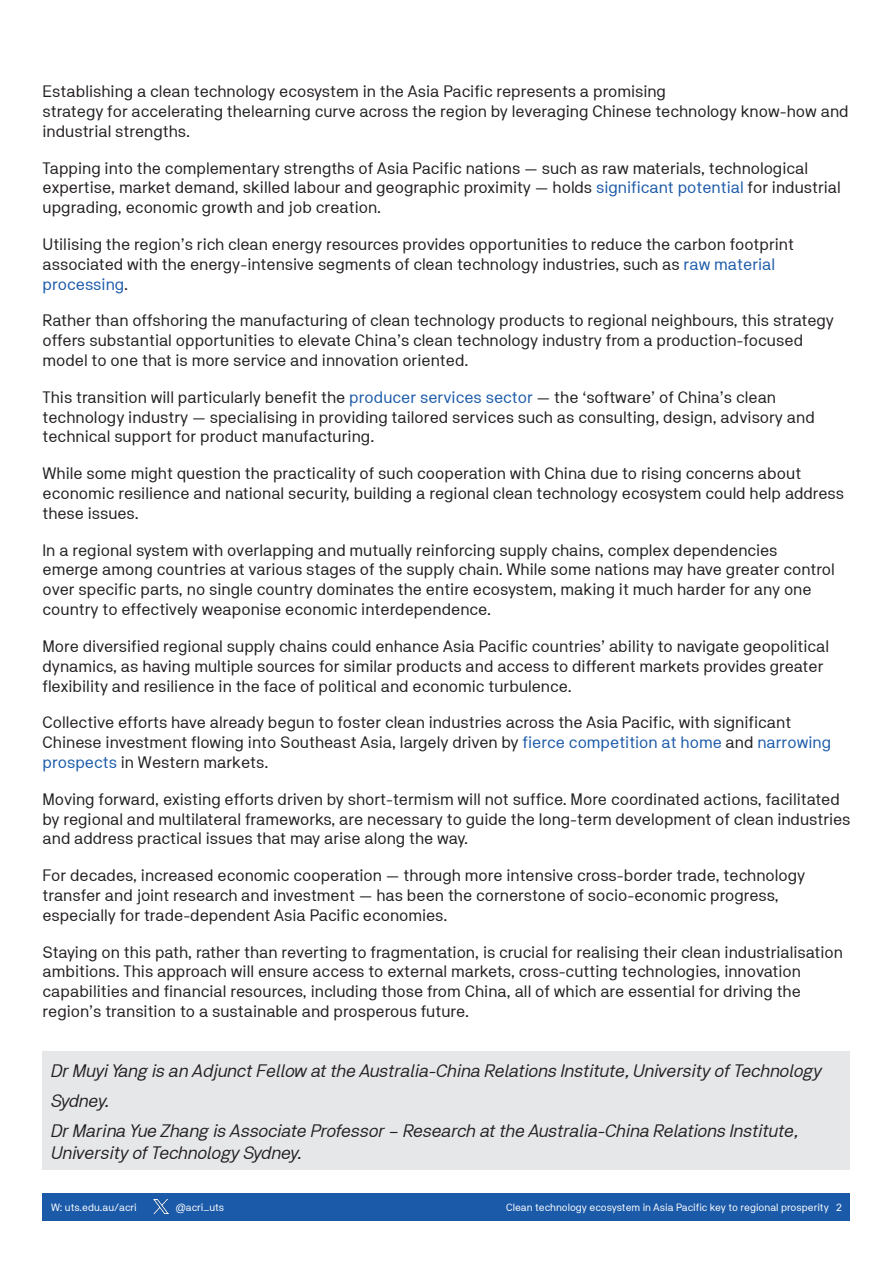
<style>
.page{position:relative;width:893px;height:1263px;background:#fff}
.page>*{position:absolute;margin:0;border:0;box-sizing:border-box;transform-origin:0 0}
.Author_bios{font:italic 18px/21.6px "NB Akademie Std";color:#231f20}
.Body_Copy{font:16.5px/19.8px "NB Akademie Std";color:#231f20}
.t1{font:10.5px "NB Akademie Std";color:#fff}
.s1{color:#1b5aa9}
</style>
<div class="page">
<div style="left:43px;top:1193px;width:807px;height:27px;background:#1b5aa9"></div>
<img style="left:153px;top:1199px;width:16px;height:15px">
<div style="left:43px;top:1051px;width:807px;height:119px;background:#e6e7e9"></div>
<p class="Body_Copy" style="left:43px;top:81px;width:808px">Establishing a clean technology ecosystem in the Asia Pacific represents a promising<br>strategy for accelerating thelearning curve across the region by leveraging Chinese technology know-how and industrial strengths.</p>
<p class="Body_Copy" style="left:43px;top:158px;width:800px">Tapping into the complementary strengths of Asia Pacific nations — such as raw materials, technological expertise, market demand, skilled labour and geographic proximity — holds <span class="s1">significant potential</span> for industrial upgrading, economic growth and job creation.</p>
<p class="Body_Copy" style="left:43px;top:234px;width:753px">Utilising the region’s rich clean energy resources provides opportunities to reduce the carbon footprint associated with the energy-intensive segments of clean technology industries, such as <span class="s1">raw material processing</span>.</p>
<p class="Body_Copy" style="left:43px;top:311px;width:793px">Rather than offshoring the manufacturing of clean technology products to regional neighbours, this strategy offers substantial opportunities to elevate China’s clean technology industry from a production-focused model to one that is more service and innovation oriented.</p>
<p class="Body_Copy" style="left:43px;top:387px;width:774px">This transition will particularly benefit the <span class="s1">producer services sector</span> — the ‘software’ of China’s clean technology industry — specialising in providing tailored services such as consulting, design, advisory and technical support for product manufacturing.</p>
<p class="Body_Copy" style="left:43px;top:463px;width:803px">While some might question the practicality of such cooperation with China due to rising concerns about economic resilience and national security, building a regional clean technology ecosystem could help address these issues.</p>
<p class="Body_Copy" style="left:43px;top:540px;width:794px">In a regional system with overlapping and mutually reinforcing supply chains, complex dependencies emerge among countries at various stages of the supply chain. While some nations may have greater control over specific parts, no single country dominates the entire ecosystem, making it much harder for any one country to effectively weaponise economic interdependence.</p>
<p class="Body_Copy" style="left:43px;top:636px;width:788px">More diversified regional supply chains could enhance Asia Pacific countries’ ability to navigate geopolitical dynamics, as having multiple sources for similar products and access to different markets provides greater flexibility and resilience in the face of political and economic turbulence.</p>
<p class="Body_Copy" style="left:43px;top:712px;width:790px">Collective efforts have already begun to foster clean industries across the Asia Pacific, with significant<br>Chinese investment flowing into Southeast Asia, largely driven by <span class="s1">fierce competition at home</span> and <span class="s1">narrowing prospects</span> in Western markets.</p>
<p class="Body_Copy" style="left:43px;top:789px;width:809px">Moving forward, existing efforts driven by short-termism will not suffice. More coordinated actions, facilitated by regional and multilateral frameworks, are necessary to guide the long-term development of clean industries and address practical issues that may arise along the way.</p>
<p class="Body_Copy" style="left:43px;top:865px;width:764px">For decades, increased economic cooperation — through more intensive cross-border trade, technology transfer and joint research and investment — has been the cornerstone of socio-economic progress, especially for trade-dependent Asia Pacific economies.</p>
<p class="Body_Copy" style="left:43px;top:942px;width:802px">Staying on this path, rather than reverting to fragmentation, is crucial for realising their clean industrialisation ambitions. This approach will ensure access to external markets, cross-cutting technologies, innovation capabilities and financial resources, including those from China, all of which are essential for driving the region’s transition to a sustainable and prosperous future.</p>
<p class="Author_bios" style="left:51px;top:1059px;width:772px">Dr Muyi Yang is an Adjunct Fellow at the Australia-China Relations Institute, University of Technology</p>
<p class="Author_bios" style="left:51px;top:1089px;width:59px">Sydney.</p>
<p class="Author_bios" style="left:51px;top:1120px;width:748px">Dr Marina Yue Zhang is Associate Professor – Research at the Australia-China Relations Institute,<br>University of Technology Sydney.</p>
<p class="t1" style="left:51px;top:1201px;width:87px">W: uts.edu.au/acri</p>
<p class="t1" style="left:176px;top:1201px;width:50px">@acri_uts</p>
<p class="t1" style="left:506px;top:1201px;width:337px">Clean technology ecosystem in Asia Pacific key to regional prosperity 2</p>
</div>
